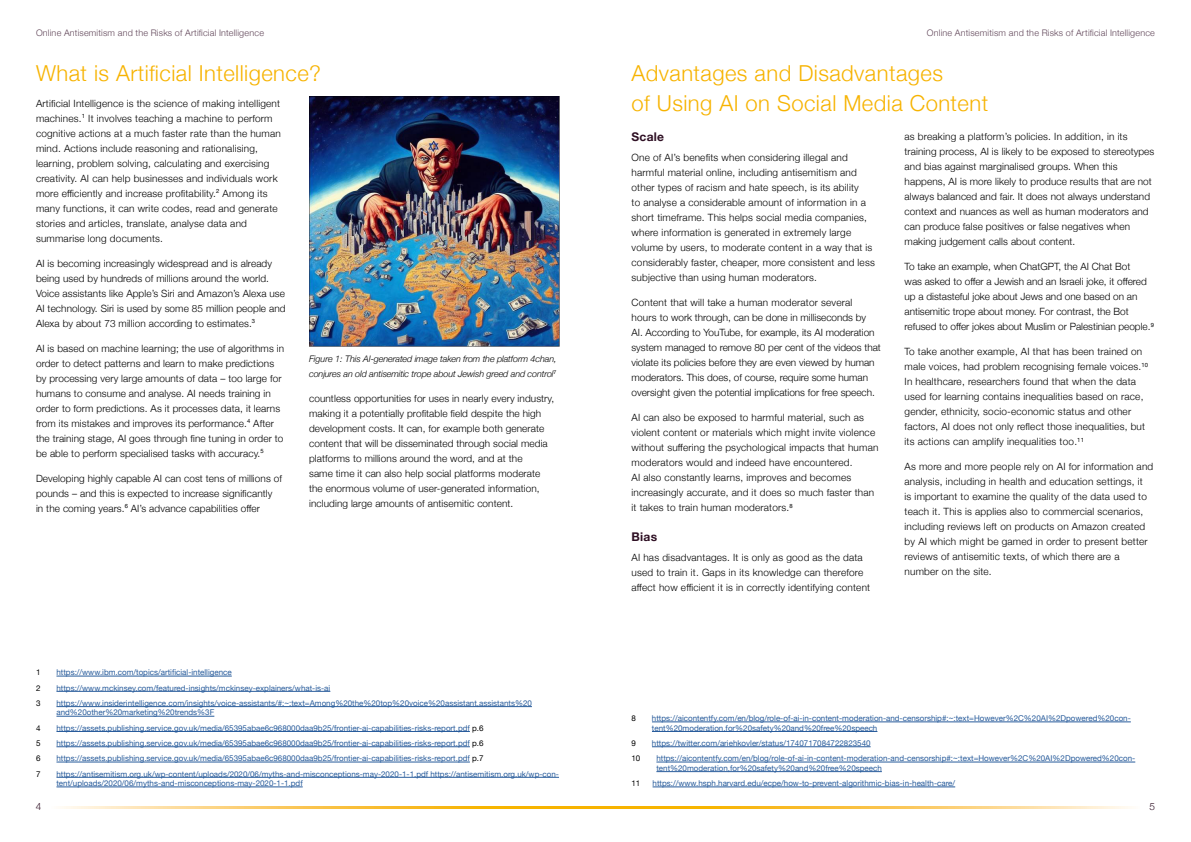
<style>
.page{position:relative;width:1191px;height:842px;background:#fff}
.page>*{position:absolute;margin:0;border:0;box-sizing:border-box;transform-origin:0 0}
.t1{font:300 22px/30px "Helvetica Neue";letter-spacing:.02em;color:#f7b300}
.t2{font:700 12px "Helvetica Neue";letter-spacing:.02em;color:#2f1024}
.t3{font:300 10px/15px "Helvetica Neue";letter-spacing:.02em;color:#000}
.t4{font:300 10px/15px "Helvetica Neue";color:#000}
.t5{font:300 10px "Helvetica Neue";color:#2f1024}
.t6{font:italic 300 9px/15px "Helvetica Neue";letter-spacing:-.01em;color:#000}
.t7{font:300 9px "Helvetica Neue";letter-spacing:.02em;color:#614659}
.t8{font:8px/9.6px "Helvetica Neue";color:#275b9b}
.t9{font:8px "Helvetica Neue";color:#000}
.s1{color:#000}
</style>
<div class="page">
<hr style="left:56px;top:676px;width:176px;height:1px;background:#275b9b">
<hr style="left:56px;top:691px;width:274px;height:1px;background:#275b9b">
<hr style="left:56px;top:706px;width:476px;height:1px;background:#275b9b">
<hr style="left:56px;top:716px;width:158px;height:1px;background:#275b9b">
<hr style="left:56px;top:731px;width:414px;height:1px;background:#275b9b">
<hr style="left:56px;top:746px;width:414px;height:1px;background:#275b9b">
<hr style="left:56px;top:762px;width:414px;height:1px;background:#275b9b">
<hr style="left:56px;top:777px;width:503px;height:1px;background:#275b9b">
<hr style="left:56px;top:787px;width:247px;height:1px;background:#275b9b">
<img style="left:309px;top:96px;width:250px;height:251px">
<hr style="left:652px;top:722px;width:478px;height:1px;background:#275b9b">
<hr style="left:652px;top:731px;width:225px;height:1px;background:#275b9b">
<hr style="left:652px;top:746px;width:218px;height:1px;background:#275b9b">
<hr style="left:656px;top:762px;width:479px;height:1px;background:#275b9b">
<hr style="left:656px;top:771px;width:226px;height:1px;background:#275b9b">
<hr style="left:652px;top:787px;width:303px;height:1px;background:#275b9b">
<p class="t7" style="left:36px;top:26px;width:229px">Online Antisemitism and the Risks of Artificial Intelligence</p>
<p class="t7" style="left:927px;top:26px;width:229px">Online Antisemitism and the Risks of Artificial Intelligence</p>
<h1 class="t1" style="left:36px;top:57px;width:286px">What is Artificial Intelligence?</h1>
<h1 class="t1" style="left:631px;top:57px;width:358px">Advantages and Disadvantages<br>of Using AI on Social Media Content</h1>
<p class="t3" style="left:36px;top:95px;width:246px">Artificial Intelligence is the science of making intelligent machines.<sup>1</sup> It involves teaching a machine to perform cognitive actions at a much faster rate than the human mind. Actions include reasoning and rationalising, learning, problem solving, calculating and exercising creativity. AI can help businesses and individuals work more efficiently and increase profitability.<sup>2</sup> Among its many functions, it can write codes, read and generate stories and articles, translate, analyse data and summarise long documents.</p>
<p class="t3" style="left:36px;top:255px;width:251px">AI is becoming increasingly widespread and is already being used by hundreds of millions around the world.<br>Voice assistants like Apple’s Siri and Amazon’s Alexa use AI technology. Siri is used by some 85 million people and Alexa by about 73 million according to estimates.<sup>3</sup></p>
<p class="t3" style="left:36px;top:340px;width:250px">AI is based on machine learning; the use of algorithms in order to detect patterns and learn to make predictions by processing very large amounts of data – too large for humans to consume and analyse. AI needs training in order to form predictions. As it processes data, it learns from its mistakes and improves its performance.<sup>4</sup> After the training stage, AI goes through fine tuning in order to be able to perform specialised tasks with accuracy.<sup>5</sup></p>
<p class="t3" style="left:36px;top:470px;width:248px">Developing highly capable AI can cost tens of millions of pounds – and this is expected to increase significantly in the coming years.<sup>6</sup> AI’s advance capabilities offer</p>
<p class="t2" style="left:631px;top:127px;width:34px">Scale</p>
<p class="t3" style="left:631px;top:149px;width:245px">One of AI’s benefits when considering illegal and harmful material online, including antisemitism and other types of racism and hate speech, is its ability<br>to analyse a considerable amount of information in a short timeframe. This helps social media companies, where information is generated in extremely large volume by users, to moderate content in a way that is considerably faster, cheaper, more consistent and less subjective than using human moderators.</p>
<p class="t4" style="left:631px;top:294px;width:251px">Content that will take a human moderator several<br>hours to work through, can be done in milliseconds by<br>AI. According to YouTube, for example, its AI moderation system managed to remove 80 per cent of the videos that violate its policies before they are even viewed by human moderators. This does, of course, require some human oversight given the potential implications for free speech.</p>
<p class="t3" style="left:631px;top:409px;width:248px">AI can also be exposed to harmful material, such as violent content or materials which might invite violence without suffering the psychological impacts that human moderators would and indeed have encountered.<br>AI also constantly learns, improves and becomes increasingly accurate, and it does so much faster than it takes to train human moderators.<sup>8</sup></p>
<p class="t2" style="left:631px;top:527px;width:27px">Bias</p>
<p class="t3" style="left:631px;top:549px;width:240px">AI has disadvantages. It is only as good as the data used to train it. Gaps in its knowledge can therefore affect how efficient it is in correctly identifying content</p>
<p class="t3" style="left:904px;top:128px;width:251px">as breaking a platform’s policies. In addition, in its training process, AI is likely to be exposed to stereotypes and bias against marginalised groups. When this happens, AI is more likely to produce results that are not always balanced and fair. It does not always understand context and nuances as well as human moderators and can produce false positives or false negatives when making judgement calls about content.</p>
<p class="t4" style="left:904px;top:258px;width:251px">To take an example, when ChatGPT, the AI Chat Bot<br>was asked to offer a Jewish and an Israeli joke, it offered up a distasteful joke about Jews and one based on an antisemitic trope about money. For contrast, the Bot refused to offer jokes about Muslim or Palestinian people.<sup>9</sup></p>
<p class="t3" style="left:904px;top:343px;width:245px">To take another example, AI that has been trained on male voices, had problem recognising female voices.<sup>10<br></sup>In healthcare, researchers found that when the data used for learning contains inequalities based on race, gender, ethnicity, socio-economic status and other factors, AI does not only reflect those inequalities, but its actions can amplify inequalities too.<sup>11</sup></p>
<p class="t3" style="left:904px;top:458px;width:250px">As more and more people rely on AI for information and analysis, including in health and education settings, it<br>is important to examine the quality of the data used to teach it. This is applies also to commercial scenarios, including reviews left on products on Amazon created by AI which might be gamed in order to present better reviews of antisemitic texts, of which there are a number on the site.</p>
<p class="t6" style="left:309px;top:350px;width:249px">Figure 1: This AI-generated image taken from the platform 4chan, conjures an old antisemitic trope about Jewish greed and control<sup>7</sup></p>
<p class="t3" style="left:309px;top:390px;width:246px">countless opportunities for uses in nearly every industry, making it a potentially profitable field despite the high development costs. It can, for example both generate content that will be disseminated through social media platforms to millions around the word, and at the<br>same time it can also help social platforms moderate the enormous volume of user-generated information, including large amounts of antisemitic content.</p>
<p class="t9" style="left:36px;top:667px;width:6px">1</p>
<p class="t8" style="left:56px;top:668px;width:177px">https://www.ibm.com/topics/artificial-intelligence</p>
<p class="t9" style="left:36px;top:682px;width:6px">2</p>
<p class="t8" style="left:56px;top:683px;width:275px">https://www.mckinsey.com/featured-insights/mckinsey-explainers/what-is-ai</p>
<p class="t9" style="left:36px;top:697px;width:6px">3</p>
<p class="t8" style="left:56px;top:699px;width:477px">https://www.insiderintelligence.com/insights/voice-assistants/#:~:text=Among%20the%20top%20voice%20assistant,assistants%20 and%20other%20marketing%20trends%3F</p>
<p class="t9" style="left:36px;top:722px;width:6px">4</p>
<p class="t8" style="left:56px;top:723px;width:428px">https://assets.publishing.service.gov.uk/media/65395abae6c968000daa9b25/frontier-ai-capabilities-risks-report.pdf <span class="s1">p.6</span></p>
<p class="t9" style="left:36px;top:737px;width:6px">5</p>
<p class="t8" style="left:56px;top:739px;width:428px">https://assets.publishing.service.gov.uk/media/65395abae6c968000daa9b25/frontier-ai-capabilities-risks-report.pdf <span class="s1">p.6</span></p>
<p class="t9" style="left:36px;top:753px;width:6px">6</p>
<p class="t8" style="left:56px;top:754px;width:428px">https://assets.publishing.service.gov.uk/media/65395abae6c968000daa9b25/frontier-ai-capabilities-risks-report.pdf <span class="s1">p.7</span></p>
<p class="t9" style="left:36px;top:768px;width:6px">7</p>
<p class="t8" style="left:56px;top:769px;width:504px">https://antisemitism.org.uk/wp-content/uploads/2020/06/myths-and-misconceptions-may-2020-1-1.pdf https://antisemitism.org.uk/wp-con&shy;tent/uploads/2020/06/myths-and-misconceptions-may-2020-1-1.pdf</p>
<p class="t9" style="left:631px;top:712px;width:6px">8</p>
<p class="t8" style="left:652px;top:714px;width:480px">https://aicontentfy.com/en/blog/role-of-ai-in-content-moderation-and-censorship#:~:text=However%2C%20AI%2Dpowered%20con&shy;tent%20moderation,for%20safety%20and%20free%20speech</p>
<p class="t9" style="left:631px;top:737px;width:6px">9</p>
<p class="t8" style="left:652px;top:739px;width:220px">https://twitter.com/ariehkovler/status/1740717084722823540</p>
<p class="t9" style="left:631px;top:753px;width:10px">10</p>
<p class="t8" style="left:656px;top:754px;width:480px">https://aicontentfy.com/en/blog/role-of-ai-in-content-moderation-and-censorship#:~:text=However%2C%20AI%2Dpowered%20con&shy;tent%20moderation,for%20safety%20and%20free%20speech</p>
<p class="t9" style="left:631px;top:777px;width:10px">11</p>
<p class="t8" style="left:652px;top:779px;width:304px">https://www.hsph.harvard.edu/ecpe/how-to-prevent-algorithmic-bias-in-health-care/</p>
<p class="t5" style="left:36px;top:798px;width:7px">4</p>
<p class="t5" style="left:1149px;top:798px;width:7px">5</p>
</div>
